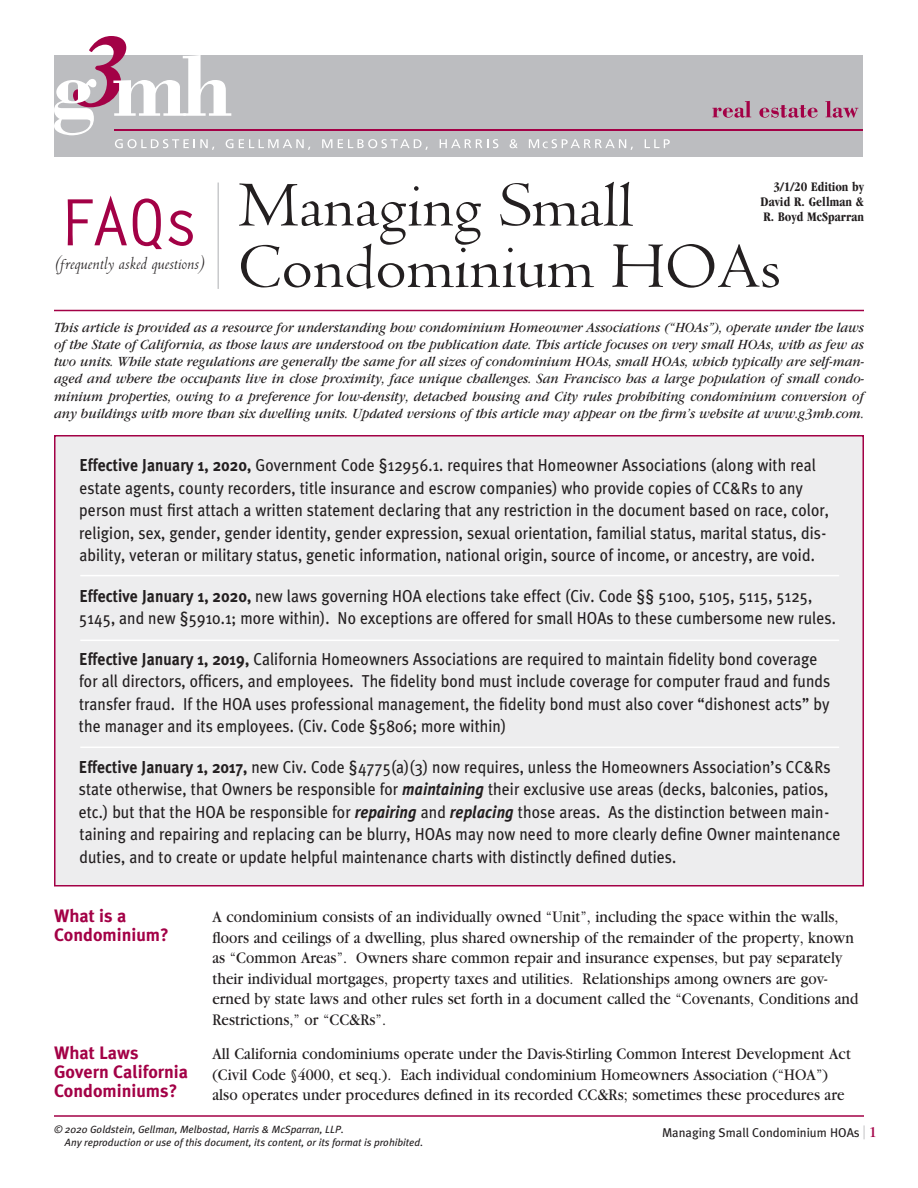
<style>
.page{position:relative;width:918px;height:1188px;background:#fff}
.page>*{position:absolute;margin:0;border:0;box-sizing:border-box;transform-origin:0 0}
.t1{font:69px "Letter Gothic Bld";color:#a30146}
.t2{font:68.4px/61.5px "Metropolitan H";color:#231f20;scale:1.05 1}
.t3{font:19.5px "Metropolitan Italic H";color:#231f20}
.t4{font:700 18px/19px "Meta Plus";color:#a30146}
.t5{font:17.25px/22.5px "Meta Plus";letter-spacing:.005em;color:#231f20;scale:.91 1}
.t6{font:16.8px/20.5px "Garamond";letter-spacing:.005em;color:#231f20;scale:.9 1}
.t7{font:italic 14.7px/17.2px "Garamond";color:#231f20;text-align:justify;scale:.93 1}
.t8{font:700 condensed 13.5px/15px "Garamond";letter-spacing:.01em;color:#231f20;text-align:justify}
.t9{font:12.75px "Meta Plus";color:#231f20}
.t10{font:italic 10.5px/12.6px "Meta Plus";color:#231f20}
.s1{font-weight:700}
.s2{font-weight:700;font-style:italic}
.s3{font-size:17.85px;color:#c7c8ca}
.s4{font-family:"Garamond";font-size:15.75px;color:#a30146}
</style>
<div class="page">
<div style="left:54px;top:435px;width:810px;height:451px;background:#ededee;border:2px solid #a30146"></div>
<hr style="left:80px;top:575px;width:759px;height:1px;background:#fff">
<hr style="left:80px;top:640px;width:759px;height:1px;background:#fff">
<hr style="left:80px;top:747px;width:759px;height:1px;background:#fff">
<hr style="left:54px;top:1115px;width:810px;height:2px;background:#a30146">
<hr style="left:217px;top:183px;width:2px;height:106px;background:#c7c8ca">
<div style="left:54px;top:55px;width:808px;height:102px;background:#bcbdc0"></div>
<hr style="left:114px;top:129px;width:748px;height:2px;background:#a30146">
<svg style="left:712px;top:101px;width:39px;height:17px"></svg>
<svg style="left:759px;top:105px;width:59px;height:13px"></svg>
<svg style="left:825px;top:101px;width:33px;height:17px"></svg>
<svg style="left:54px;top:36px;width:179px;height:114px"></svg>
<svg style="left:239px;top:139px;width:71px;height:11px"></svg>
<svg style="left:322px;top:139px;width:10px;height:9px"></svg>
<svg style="left:338px;top:139px;width:90px;height:11px"></svg>
<svg style="left:440px;top:139px;width:58px;height:9px"></svg>
<svg style="left:510px;top:139px;width:8px;height:9px"></svg>
<svg style="left:529px;top:139px;width:104px;height:11px"></svg>
<svg style="left:645px;top:139px;width:25px;height:9px"></svg>
<hr style="left:54px;top:310px;width:810px;height:1px;background:#a30146">
<h1 class="t1" style="left:60px;top:176px;width:141px">FAQs</h1>
<p class="t3" style="left:55px;top:253px;width:151px">(frequently asked questions)</p>
<p class="t8" style="left:761px;top:179px;width:105px;text-indent:13px">3/1/20 Edition by David R. Gellman &amp; R. Boyd McSparran</p>
<h2 class="t2" style="left:238px;top:176px;width:519px">Managing Small<br>Condominium HOAs</h2>
<p class="t7" style="left:54px;top:319px;width:873px">This article is provided as a resource for understanding how condominium Homeowner Associations (“HOAs”), operate under the laws of the State of California, as those laws are understood on the publication date. This article focuses on very small HOAs, with as few as two units. While state regulations are generally the same for all sizes of condominium HOAs, small HOAs, which typically are self-man&shy;aged and where the occupants live in close proximity, face unique challenges. San Francisco has a large population of small condo&shy;minium properties, owing to a preference for low-density, detached housing and City rules prohibiting condominium conversion of any buildings with more than six dwelling units. Updated versions of this article may appear on the firm’s website at www.g3mh.com.</p>
<p class="t5" style="left:79px;top:454px;width:826px"><span class="s1">Effective January 1, 2020,</span> Government Code §12956.1. requires that Homeowner Associations (along with real estate agents, county recorders, title insurance and escrow companies) who provide copies of CC&amp;Rs to any person must first attach a written statement declaring that any restriction in the document based on race, color, religion, sex, gender, gender identity, gender expression, sexual orientation, familial status, marital status, dis&shy;ability, veteran or military status, genetic information, national origin, source of income, or ancestry, are void.</p>
<p class="t5" style="left:79px;top:584px;width:833px"><span class="s1">Effective January 1, 2020,</span> new laws governing HOA elections take effect (Civ. Code §§ 5100, 5105, 5115, 5125,<br>5145, and new §5910.1; more within). No exceptions are offered for small HOAs to these cumbersome new rules.</p>
<p class="t5" style="left:79px;top:647px;width:827px"><span class="s1">Effective January 1, 2019,</span> California Homeowners Associations are required to maintain fidelity bond coverage for all directors, officers, and employees. The fidelity bond must include coverage for computer fraud and funds transfer fraud. If the HOA uses professional management, the fidelity bond must also cover “dishonest acts” by the manager and its employees. (Civ. Code §5806; more within)</p>
<p class="t5" style="left:79px;top:755px;width:839px"><span class="s1">Effective January 1, 2017,</span> new Civ. Code §4775(a)(3) now requires, unless the Homeowners Association’s CC&amp;Rs state otherwise, that Owners be responsible for <span class="s2">maintaining</span> their exclusive use areas (decks, balconies, patios, etc.) but that the HOA be responsible for <span class="s2">repairing</span> and <span class="s2">replacing</span> those areas. As the distinction between main&shy;taining and repairing and replacing can be blurry, HOAs may now need to more clearly define Owner maintenance duties, and to create or update helpful maintenance charts with distinctly defined duties.</p>
<p class="t4" style="left:54px;top:906px;width:116px">What is a<br>Condominium?</p>
<p class="t6" style="left:212px;top:907px;width:719px">A condominium consists of an individually owned “Unit”, including the space within the walls, floors and ceilings of a dwelling, plus shared ownership of the remainder of the property, known as “Common Areas”. Owners share common repair and insurance expenses, but pay separately their individual mortgages, property taxes and utilities. Relationships among owners are gov&shy;erned by state laws and other rules set forth in a document called the “Covenants, Conditions and Restrictions,” or “CC&amp;Rs”.</p>
<p class="t6" style="left:212px;top:1044px;width:711px">All California condominiums operate under the Davis-Stirling Common Interest Development Act (Civil Code §4000, et seq.). Each individual condominium Homeowners Association (“HOA”) also operates under procedures defined in its recorded CC&amp;Rs; sometimes these procedures are</p>
<p class="t4" style="left:54px;top:1043px;width:136px">What Laws<br>Govern California<br>Condominiums?</p>
<p class="t10" style="left:65px;top:1123px;width:360px;text-indent:-11px">© 2020 Goldstein, Gellman, Melbostad, Harris &amp; McSparran, LLP.<br>Any reproduction or use of this document, its content, or its format is prohibited.</p>
<p class="t9" style="left:662px;top:1125px;width:217px">Managing Small Condominium HOAs <span class="s3">|</span> <span class="s4">1</span></p>
</div>
